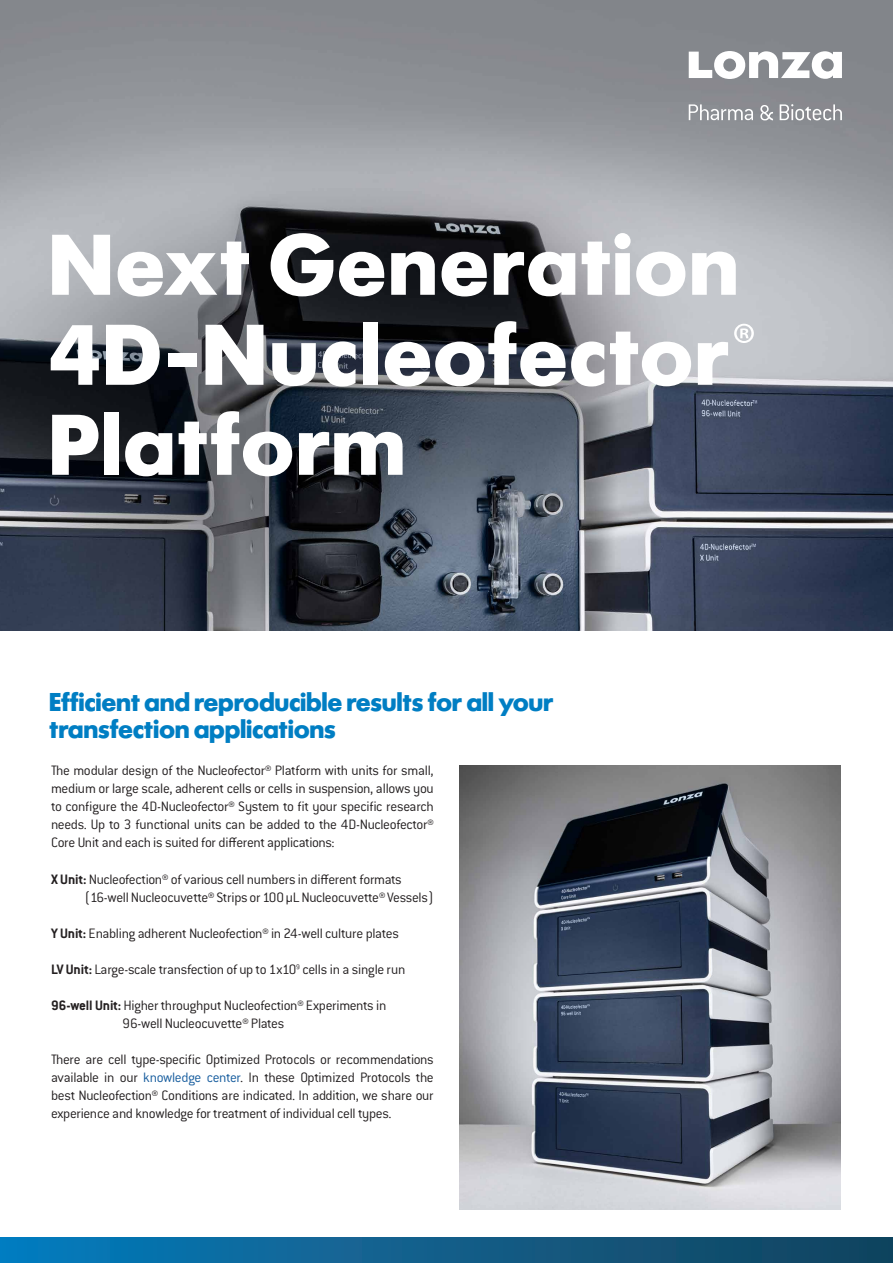
<style>
.page{position:relative;width:893px;height:1263px;background:#fff}
.page>*{position:absolute;margin:0;border:0;box-sizing:border-box;transform-origin:0 0}
.t1{font:700 90px/90px "Futura SH";letter-spacing:.04em;color:#fff}
.t2{font:700 27px/27px "Futura SH";letter-spacing:.015em;color:#007ec3}
.t3{font:300 15px/18px "Conduit ITC Std";letter-spacing:-.025em;color:#231f20;text-align:justify}
.s1{font-weight:700}
.s2{color:#175d9e}
</style>
<div class="page">
<img style="left:459px;top:765px;width:381px;height:445px">
<img style="left:0;top:0;width:893px;height:630px">
<div style="left:0;top:1237px;width:893px;height:26px;background:linear-gradient(to right,#087cbc,#16425a)"></div>
<svg style="left:689px;top:51px;width:153px;height:28px"></svg>
<svg style="left:689px;top:104px;width:64px;height:16px"></svg>
<svg style="left:760px;top:105px;width:13px;height:15px"></svg>
<svg style="left:780px;top:104px;width:62px;height:16px"></svg>
<h1 class="t1" style="left:50px;top:221px;width:708px">Next Generation<br>4D-Nucleofector<sup>®<br></sup>Platform</h1>
<h2 class="t2" style="left:50px;top:689px;width:505px">Efficient and reproducible results for all your transfection applications</h2>
<p class="t3" style="left:51px;top:761px;width:384px">The modular design of the Nucleofector® Platform with units for small, medium or large scale, adherent cells or cells in suspension, allows you to configure the 4D-Nucleofector® System to fit your specific research needs. Up to 3 functional units can be added to the 4D-Nucleofector® Core Unit and each is suited for different applications:</p>
<p class="t3" style="left:84px;top:870px;width:351px;text-indent:-33px"><span class="s1">X Unit:</span> Nucleofection® of various cell numbers in different formats (16-well Nucleocuvette® Strips or 100 µL Nucleocuvette® Vessels)</p>
<p class="t3" style="left:51px;top:924px;width:349px"><span class="s1">Y Unit:</span> Enabling adherent Nucleofection® in 24-well culture plates</p>
<p class="t3" style="left:51px;top:960px;width:356px"><span class="s1">LV Unit:</span> Large-scale transfection of up to 1x10<sup>9</sup> cells in a single run</p>
<p class="t3" style="left:122px;top:996px;width:266px;text-indent:-71px"><span class="s1">96-well Unit:</span> Higher throughput Nucleofection® Experiments in<br>96-well Nucleocuvette® Plates</p>
<p class="t3" style="left:51px;top:1050px;width:384px">There are cell type-specific Optimized Protocols or recommendations available in our <span class="s2">knowledge center</span>. In these Optimized Protocols the best Nucleofection® Conditions are indicated. In addition, we share our experience and knowledge for treatment of individual cell types.</p>
</div>
